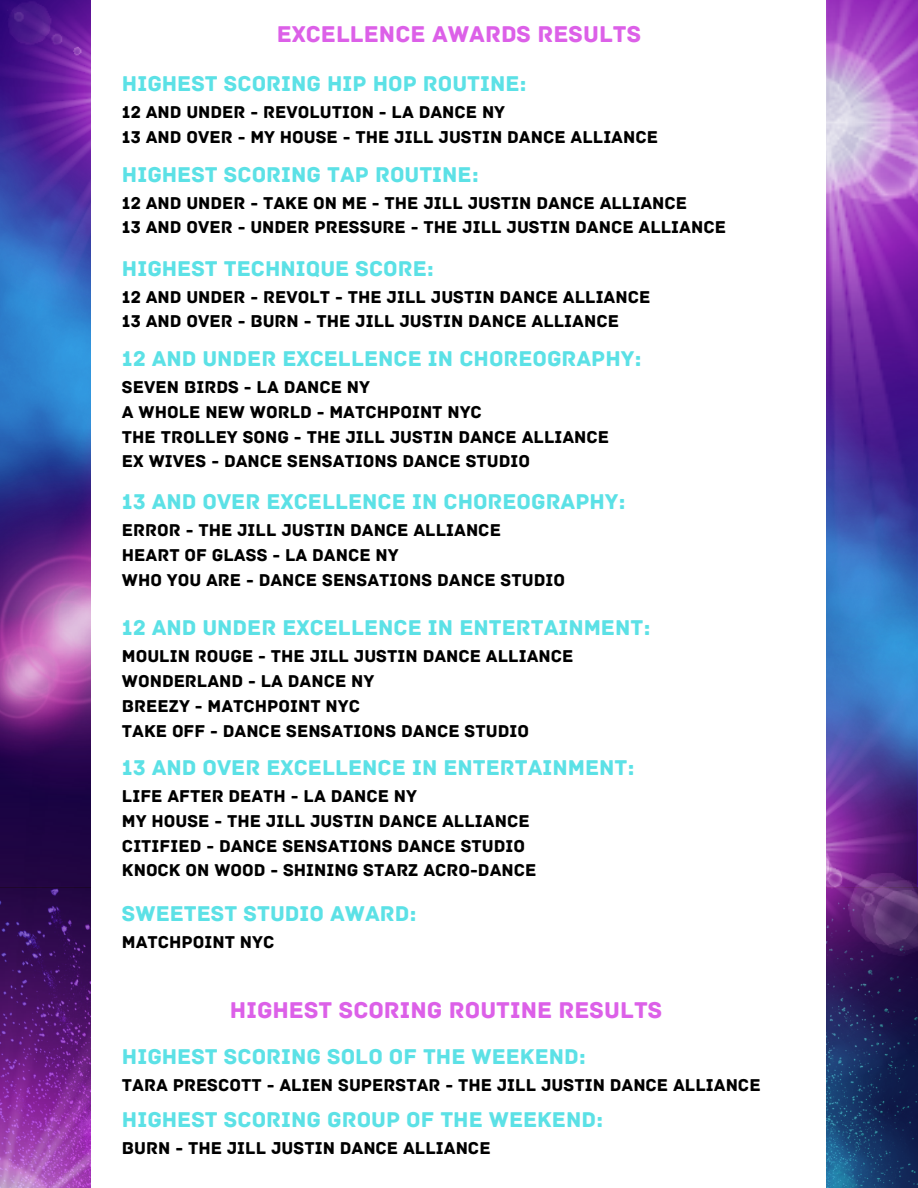
<style>
.page{position:relative;width:918px;height:1188px;background:#fff}
.page>*{position:absolute;margin:0;border:0;box-sizing:border-box;transform-origin:0 0}
.t1{font:24px "Archive";color:#dc60e8}
.t2{font:22.5px "Archive";color:#5ce1e6}
.t3{font:18px/24.8px "Archive";color:#000}
</style>
<div class="page">
<img style="left:0;top:0;width:91px;height:326px">
<img style="left:826px;top:0;width:92px;height:609px">
<img style="left:826px;top:1090px;width:92px;height:98px">
<img style="left:0;top:326px;width:91px;height:378px">
<img style="left:0;top:704px;width:91px;height:484px">
<img style="left:826px;top:609px;width:92px;height:481px">
<p class="t1" style="left:277px;top:20px;width:366px">EXCELLENCE AWARDS RESULTS</p>
<p class="t2" style="left:122px;top:71px;width:406px">HIGHEST SCORING HIP HOP ROUTINE:</p>
<p class="t3" style="left:122px;top:100px;width:385px">12 AND UNDER - REVOLUTION - LA DANCE NY</p>
<p class="t3" style="left:122px;top:125px;width:538px">13 AND OVER - MY HOUSE - THE JILL JUSTIN DANCE ALLIANCE</p>
<p class="t2" style="left:122px;top:161px;width:358px">HIGHEST SCORING TAP ROUTINE:</p>
<p class="t3" style="left:122px;top:191px;width:567px">12 AND UNDER - TAKE ON ME - THE JILL JUSTIN DANCE ALLIANCE</p>
<p class="t3" style="left:122px;top:215px;width:606px">13 AND OVER - UNDER PRESSURE - THE JILL JUSTIN DANCE ALLIANCE</p>
<p class="t2" style="left:122px;top:255px;width:313px">HIGHEST TECHNIQUE SCORE:</p>
<p class="t3" style="left:122px;top:285px;width:530px">12 AND UNDER - REVOLT - THE JILL JUSTIN DANCE ALLIANCE</p>
<p class="t3" style="left:122px;top:309px;width:499px">13 AND OVER - BURN - THE JILL JUSTIN DANCE ALLIANCE</p>
<p class="t2" style="left:122px;top:345px;width:521px">12 AND UNDER EXCELLENCE IN CHOREOGRAPHY:</p>
<p class="t3" style="left:122px;top:375px;width:250px">SEVEN BIRDS - LA DANCE NY</p>
<p class="t3" style="left:122px;top:400px;width:362px">A WHOLE NEW WORLD - MATCHPOINT NYC</p>
<p class="t3" style="left:122px;top:425px;width:489px">THE TROLLEY SONG - THE JILL JUSTIN DANCE ALLIANCE</p>
<p class="t3" style="left:122px;top:449px;width:410px">EX WIVES - DANCE SENSATIONS DANCE STUDIO</p>
<p class="t2" style="left:122px;top:489px;width:505px">13 AND OVER EXCELLENCE IN CHOREOGRAPHY:</p>
<p class="t3" style="left:122px;top:518px;width:380px">ERROR - THE JILL JUSTIN DANCE ALLIANCE</p>
<p class="t3" style="left:122px;top:543px;width:278px">HEART OF GLASS - LA DANCE NY</p>
<p class="t3" style="left:122px;top:568px;width:445px">WHO YOU ARE - DANCE SENSATIONS DANCE STUDIO</p>
<p class="t2" style="left:122px;top:615px;width:530px">12 AND UNDER EXCELLENCE IN ENTERTAINMENT:</p>
<p class="t3" style="left:122px;top:644px;width:453px">MOULIN ROUGE - THE JILL JUSTIN DANCE ALLIANCE</p>
<h1 class="t3" style="left:122px;top:669px;width:254px">WONDERLAND - LA DANCE NY</h1>
<h1 class="t3" style="left:122px;top:694px;width:240px">BREEZY - MATCHPOINT NYC</h1>
<h1 class="t3" style="left:122px;top:718px;width:409px">TAKE OFF - DANCE SENSATIONS DANCE STUDIO</h1>
<p class="t2" style="left:122px;top:755px;width:514px">13 AND OVER EXCELLENCE IN ENTERTAINMENT:</p>
<p class="t3" style="left:122px;top:784px;width:416px">LIFE AFTER DEATH - LA DANCE NY<br>MY HOUSE - THE JILL JUSTIN DANCE ALLIANCE CITIFIED - DANCE SENSATIONS DANCE STUDIO KNOCK ON WOOD - SHINING STARZ ACRO-DANCE</p>
<p class="t2" style="left:122px;top:900px;width:296px">SWEETEST STUDIO AWARD:</p>
<p class="t3" style="left:122px;top:930px;width:154px">MATCHPOINT NYC</p>
<p class="t1" style="left:230px;top:996px;width:434px">HIGHEST SCORING ROUTINE RESULTS</p>
<p class="t2" style="left:122px;top:1044px;width:465px">HIGHEST SCORING SOLO OF THE WEEKEND:</p>
<h1 class="t3" style="left:122px;top:1073px;width:640px">TARA PRESCOTT - ALIEN SUPERSTAR - THE JILL JUSTIN DANCE ALLIANCE</h1>
<p class="t2" style="left:122px;top:1106px;width:482px">HIGHEST SCORING GROUP OF THE WEEKEND:</p>
<p class="t3" style="left:122px;top:1136px;width:370px">BURN - THE JILL JUSTIN DANCE ALLIANCE</p>
</div>
